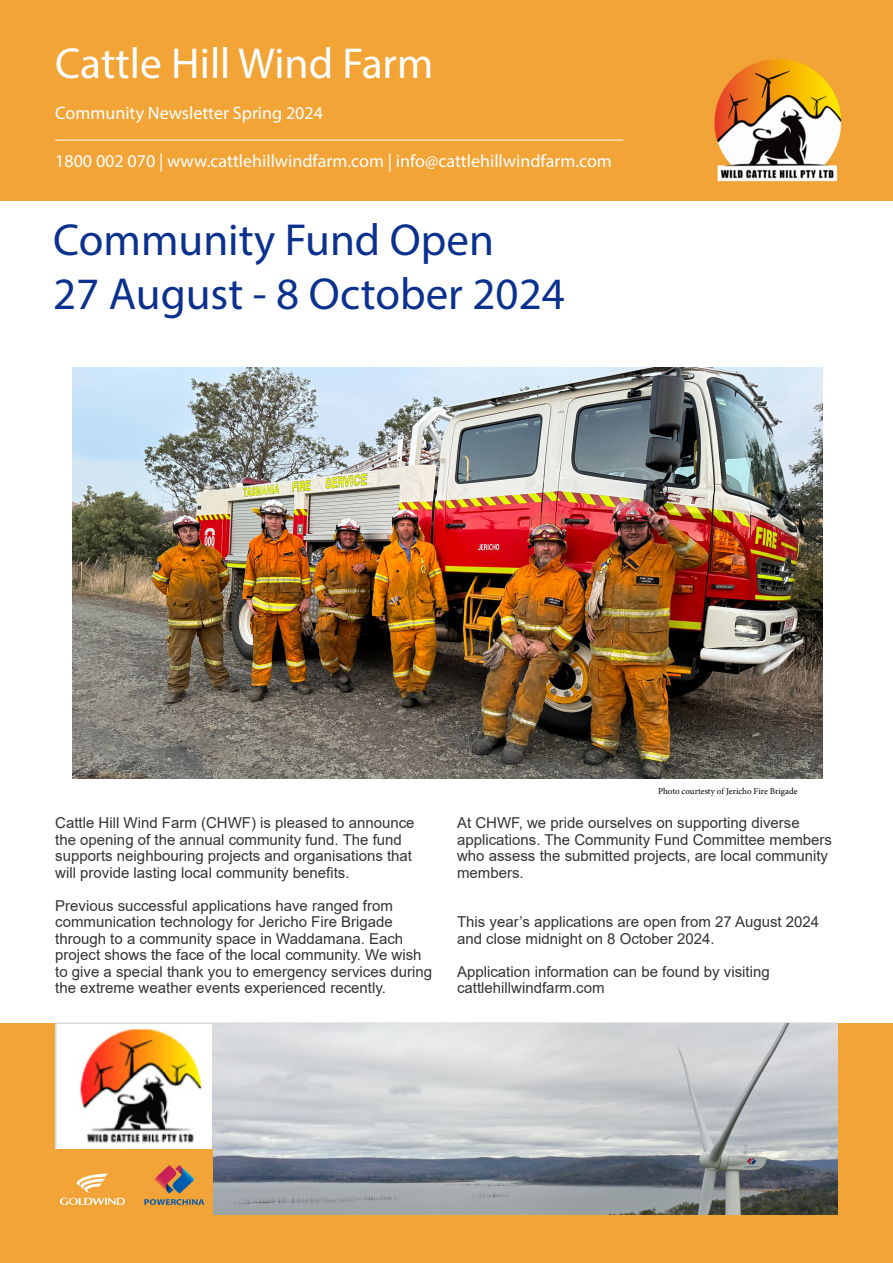
<style>
.page{position:relative;width:893px;height:1263px;background:#fff}
.page>*{position:absolute;margin:0;border:0;box-sizing:border-box;transform-origin:0 0}
.t1{font:45px "Myriad Pro";color:#0b318f}
.t2{font:43.5px "Myriad Pro";color:#fff}
.t3{font:18px "Myriad Pro";color:#fff}
.Body_Copy{font:15px/16.5px "Arial";color:#333}
.t4{font:9px "Minion Pro";color:#000}
</style>
<div class="page">
<div style="left:0;top:1023px;width:893px;height:240px;background:#f2a437"></div>
<div style="left:0;top:0;width:893px;height:201px;background:#f2a437"></div>
<hr style="left:55px;top:140px;width:568px;height:1px;background:#fff">
<img style="left:58px;top:1025px;width:154px;height:124px">
<img style="left:212px;top:1023px;width:625px;height:191px">
<img style="left:714px;top:58px;width:128px;height:124px">
<img style="left:59px;top:1165px;width:146px;height:41px">
<img style="left:73px;top:368px;width:750px;height:411px">
<p class="t2" style="left:55px;top:37px;width:380px">Cattle Hill Wind Farm</p>
<p class="t3" style="left:55px;top:102px;width:269px">Community Newsletter Spring 2024</p>
<p class="t3" style="left:55px;top:149px;width:558px">1800 002 070 | www.cattlehillwindfarm.com | info@cattlehillwindfarm.com</p>
<h1 class="t1" style="left:53px;top:212px;width:442px">Community Fund Open</h1>
<h1 class="t1" style="left:53px;top:266px;width:513px">27 August - 8 October 2024</h1>
<p class="t4" style="left:658px;top:785px;width:141px">Photo courtesty of Jericho Fire Brigade</p>
<p class="Body_Copy" style="left:55px;top:814px;width:361px">Cattle Hill Wind Farm (CHWF) is pleased to announce the opening of the annual community fund. The fund supports neighbouring projects and organisations that will provide lasting local community benefits.</p>
<p class="Body_Copy" style="left:55px;top:897px;width:378px">Previous successful applications have ranged from communication technology for Jericho Fire Brigade through to a community space in Waddamana. Each project shows the face of the local community. We wish to give a special thank you to emergency services during the extreme weather events experienced recently.</p>
<p class="Body_Copy" style="left:457px;top:814px;width:344px">At CHWF, we pride ourselves on supporting diverse</p>
<p class="Body_Copy" style="left:457px;top:831px;width:376px">applications. The Community Fund Committee members who assess the submitted projects, are local community members.</p>
<p class="Body_Copy" style="left:457px;top:913px;width:364px">This year’s applications are open from 27 August 2024 and close midnight on 8 October 2024.</p>
<p class="Body_Copy" style="left:457px;top:963px;width:314px">Application information can be found by visiting cattlehillwindfarm.com</p>
</div>
